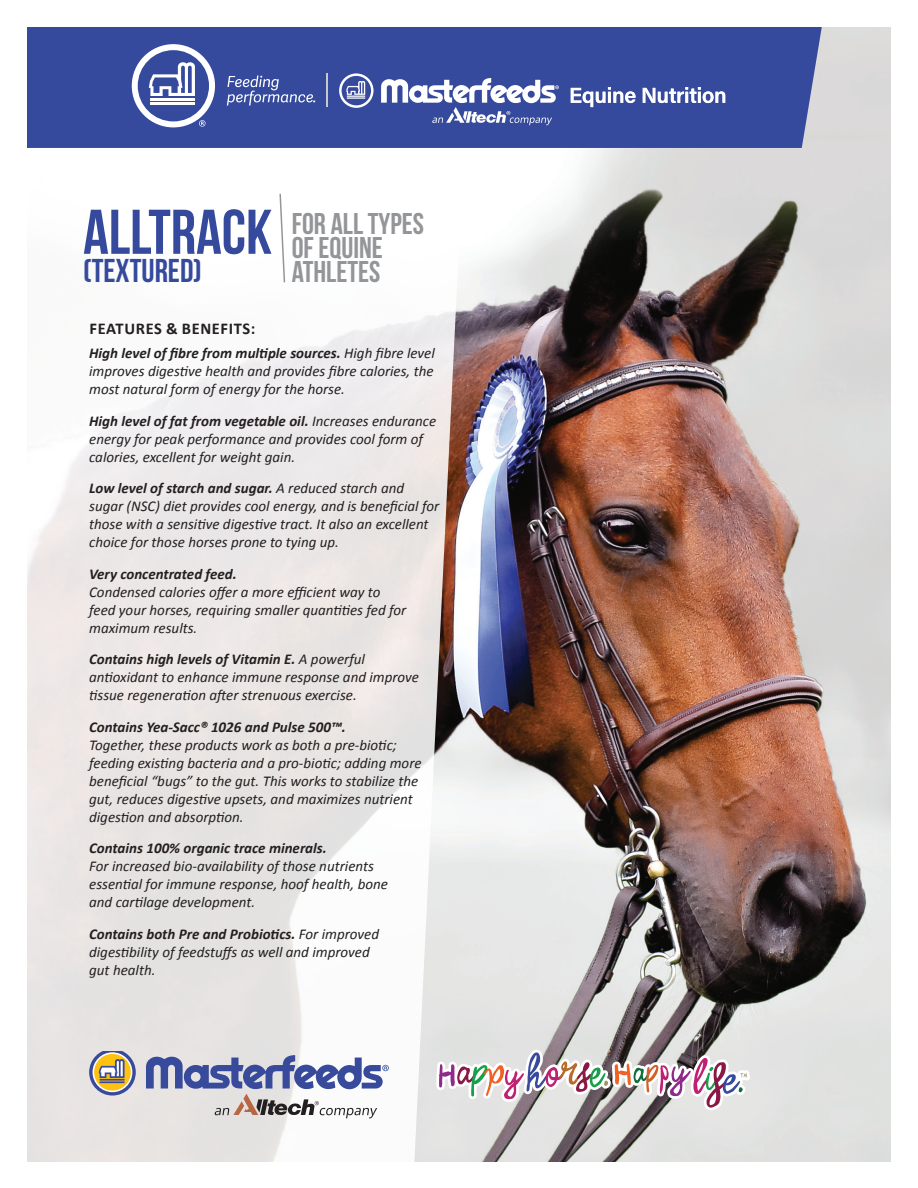
<style>
.page{position:relative;width:918px;height:1188px;background:#fff}
.page>*{position:absolute;margin:0;border:0;box-sizing:border-box;transform-origin:0 0}
.t1{font:63px "Bebas Neue";color:#354a9c}
.t2{font:33px "Bebas Neue";color:#354a9c}
.t3{font:30px/24px "Bebas Neue";color:#939598}
.t4{font:700 16.5px "Calibri";letter-spacing:.04em;color:#231f20}
.t5{font:italic 15px/18px "Calibri";color:#231f20}
.t6{font:italic 700 15px "Calibri";color:#231f20}
.s1{font-weight:700}
</style>
<div class="page">
<img style="left:471px;top:27px;width:420px;height:1134px">
<svg style="left:27px;top:269px;width:444px;height:893px;fill:#ece7e7"></svg>
<svg style="left:279px;top:193px;width:7px;height:91px"></svg>
<svg style="left:89px;top:1051px;width:47px;height:45px;background:#b6aa92"></svg>
<svg style="left:146px;top:1055px;width:243px;height:63px"></svg>
<div style="left:27px;top:27px;width:795px;height:121px;background:#354a9c"></div>
<svg style="left:132px;top:44px;width:83px;height:83px"></svg>
<hr style="left:150px;top:98px;width:45px;height:3px;background:#fff">
<hr style="left:150px;top:102px;width:45px;height:3px;background:#fff">
<svg style="left:227px;top:76px;width:88px;height:29px;background:#5a6bae"></svg>
<hr style="left:327px;top:73px;width:1px;height:34px;background:#c7c8ca">
<svg style="left:381px;top:78px;width:178px;height:47px"></svg>
<svg style="left:339px;top:73px;width:35px;height:35px"></svg>
<svg style="left:571px;top:87px;width:65px;height:20px"></svg>
<svg style="left:643px;top:87px;width:82px;height:16px"></svg>
<img style="left:436px;top:1050px;width:314px;height:60px">
<h1 class="t1" style="left:83px;top:197px;width:190px">ALLTRACK</h1>
<h2 class="t2" style="left:83px;top:253px;width:120px">(TEXTURED)</h2>
<h3 class="t3" style="left:292px;top:212px;width:134px">FOR ALL TYPES<br>OF EQUINE<br>ATHLETES</h3>
<p class="t4" style="left:89px;top:318px;width:167px">FEATURES &amp; BENEFITS:</p>
<p class="t5" style="left:89px;top:344px;width:347px;text-align:justify"><span class="s1">High level of fibre from multiple sources.</span> High fibre level improves digestive health and provides fibre calories, the most natural form of energy for the horse.</p>
<p class="t5" style="left:89px;top:411px;width:349px"><span class="s1">High level of fat from vegetable oil.</span> Increases endurance energy for peak performance and provides cool form of calories, excellent for weight gain.</p>
<p class="t5" style="left:89px;top:479px;width:352px"><span class="s1">Low level of starch and sugar.</span> A reduced starch and sugar (NSC) diet provides cool energy, and is beneficial for those with a sensitive digestive tract. It also an excellent choice for those horses prone to tying up.</p>
<p class="t6" style="left:89px;top:564px;width:149px">Very concentrated feed.</p>
<p class="t5" style="left:89px;top:582px;width:319px">Condensed calories offer a more efficient way to feed your horses, requiring smaller quantities fed for maximum results.</p>
<p class="t5" style="left:89px;top:650px;width:332px"><span class="s1">Contains high levels of Vitamin E.</span> A powerful antioxidant to enhance immune response and improve tissue regeneration after strenuous exercise.</p>
<p class="t6" style="left:89px;top:717px;width:258px">Contains Yea-Sacc® 1026 and Pulse 500™.</p>
<p class="t5" style="left:89px;top:735px;width:334px">Together, these products work as both a pre-biotic; feeding existing bacteria and a pro-biotic; adding more beneficial “bugs” to the gut. This works to stabilize the gut, reduces digestive upsets, and maximizes nutrient digestion and absorption.</p>
<p class="t6" style="left:89px;top:839px;width:239px">Contains 100% organic trace minerals.</p>
<p class="t5" style="left:89px;top:857px;width:300px">For increased bio-availability of those nutrients essential for immune response, hoof health, bone and cartilage development.</p>
<p class="t5" style="left:89px;top:924px;width:291px"><span class="s1">Contains both Pre and Probiotics.</span> For improved digestibility of feedstuffs as well and improved gut health.</p>
</div>
